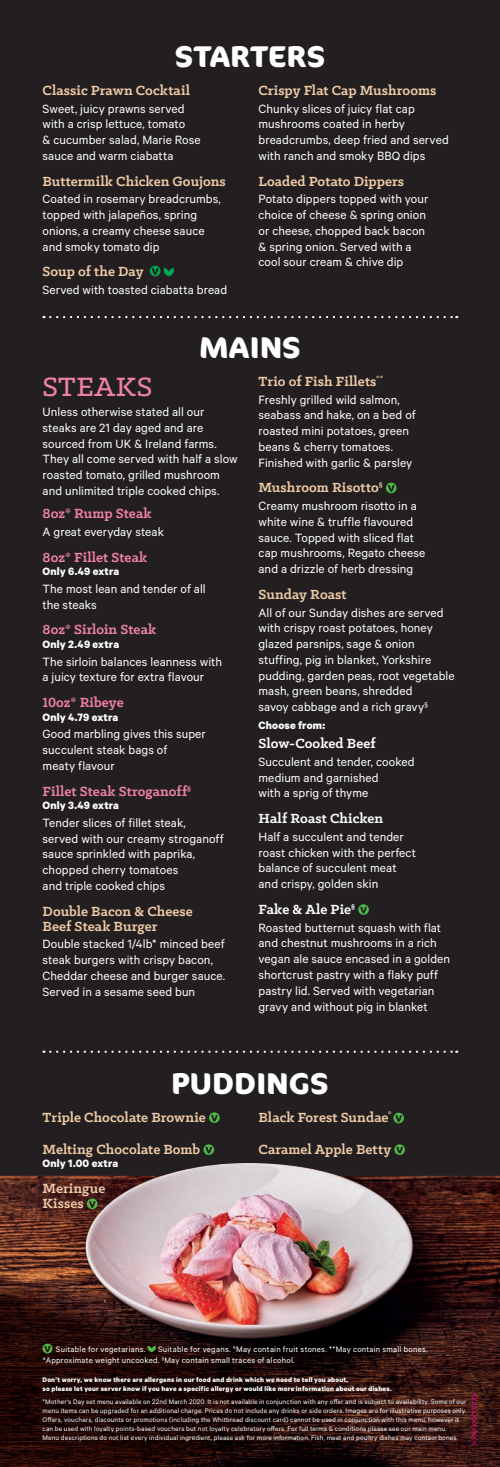
<style>
.page{position:relative;width:500px;height:1467px;background:#fff}
.page>*{position:absolute;margin:0;border:0;box-sizing:border-box;transform-origin:0 0}
.t1{font:700 30px "Cocon OT";letter-spacing:.01em;color:#fff}
.t2{font:500 30px "Klinic Slab";letter-spacing:.015em;color:#ee81a5}
.t3{font:700 15px/15px "Klinic Slab";letter-spacing:.005em;color:#eec9a6}
.t4{font:700 15px "Klinic Slab";letter-spacing:.005em;color:#ee81a5}
.t5{font:700 15px "Klinic Slab";letter-spacing:.005em;color:#fff}
.t6{font:13.5px/15.8px "Calibre";letter-spacing:.005em;color:#fff}
.t7{font:700 12px "Calibre";letter-spacing:.015em;color:#fff}
.t8{font:9px/10.5px "Calibre";letter-spacing:.03em;color:#fff}
.t9{font:7.5px/9px "Calibre";letter-spacing:.015em;color:#fff}
.t10{font:700 7.5px/9px "Calibre";letter-spacing:.03em;color:#fff}
.t11{font:7.5px "Calibre";letter-spacing:.02em;color:#ed028c}
.s1{font-family:"Klinic Slab";font-weight:500}
</style>
<div class="page">
<div style="left:0;top:0;width:500px;height:1208px;background:#231f20"></div>
<img style="left:0;top:1163px;width:500px;height:242px">
<svg style="left:0;top:1405px;width:500px;height:62px;background:#230b08"></svg>
<svg style="left:150px;top:266px;width:24px;height:10px"></svg>
<svg style="left:386px;top:483px;width:10px;height:10px"></svg>
<svg style="left:358px;top:904px;width:11px;height:11px"></svg>
<svg style="left:209px;top:1112px;width:11px;height:11px"></svg>
<svg style="left:203px;top:1144px;width:11px;height:11px"></svg>
<svg style="left:87px;top:1198px;width:11px;height:11px"></svg>
<svg style="left:393px;top:1113px;width:11px;height:10px"></svg>
<svg style="left:394px;top:1144px;width:11px;height:11px"></svg>
<svg style="left:43px;top:1344px;width:9px;height:9px"></svg>
<svg style="left:147px;top:1346px;width:9px;height:6px"></svg>
<svg style="left:50px;top:316px;width:407px;height:2px"></svg>
<svg style="left:50px;top:1051px;width:407px;height:2px"></svg>
<h1 class="t1" style="left:175px;top:39px;width:152px">STARTERS</h1>
<p class="t3" style="left:43px;top:82px;width:149px">Classic Prawn Cocktail</p>
<p class="t6" style="left:43px;top:100px;width:160px">Sweet, juicy prawns served with a crisp lettuce, tomato<br>&amp; cucumber salad, Marie Rose sauce and warm ciabatta</p>
<p class="t3" style="left:43px;top:173px;width:185px">Buttermilk Chicken Goujons</p>
<p class="t6" style="left:43px;top:191px;width:180px">Coated in rosemary breadcrumbs, topped with jalapeños, spring onions, a creamy cheese sauce and smoky tomato dip</p>
<p class="t3" style="left:43px;top:264px;width:102px">Soup of the Day</p>
<p class="t6" style="left:43px;top:282px;width:186px">Served with toasted ciabatta bread</p>
<p class="t3" style="left:258px;top:82px;width:179px">Crispy Flat Cap Mushrooms</p>
<p class="t6" style="left:258px;top:100px;width:192px">Chunky slices of juicy flat cap mushrooms coated in herby breadcrumbs, deep fried and served with ranch and smoky BBQ dips</p>
<p class="t3" style="left:258px;top:173px;width:147px">Loaded Potato Dippers</p>
<p class="t6" style="left:258px;top:191px;width:171px">Potato dippers topped with your choice of cheese &amp; spring onion or cheese, chopped back bacon &amp; spring onion. Served with a cool sour cream &amp; chive dip</p>
<h1 class="t1" style="left:199px;top:329px;width:103px">MAINS</h1>
<h1 class="t2" style="left:43px;top:368px;width:111px">STEAKS</h1>
<p class="t6" style="left:43px;top:404px;width:197px">Unless otherwise stated all our steaks are 21 day aged and are sourced from UK &amp; Ireland farms.<br>They all come served with half a slow roasted tomato, grilled mushroom and unlimited triple cooked chips.</p>
<p class="t4" style="left:43px;top:504px;width:110px">8oz* Rump Steak</p>
<p class="t6" style="left:43px;top:523px;width:123px">A great everyday steak</p>
<p class="t4" style="left:43px;top:547px;width:106px">8oz* Fillet Steak</p>
<p class="t7" style="left:43px;top:564px;width:78px">Only 6.49 extra</p>
<p class="t6" style="left:43px;top:580px;width:165px">The most lean and tender of all the steaks</p>
<p class="t4" style="left:43px;top:620px;width:115px">8oz* Sirloin Steak</p>
<p class="t7" style="left:43px;top:637px;width:78px">Only 2.49 extra</p>
<p class="t6" style="left:43px;top:653px;width:181px">The sirloin balances leanness with a juicy texture for extra flavour</p>
<p class="t4" style="left:43px;top:693px;width:83px">10oz* Ribeye</p>
<p class="t7" style="left:43px;top:709px;width:77px">Only 4.79 extra</p>
<p class="t6" style="left:43px;top:726px;width:165px">Good marbling gives this super succulent steak bags of<br>meaty flavour</p>
<p class="t4" style="left:43px;top:781px;width:150px">Fillet Steak Stroganoff<sup>§</sup></p>
<p class="t7" style="left:43px;top:798px;width:78px">Only 3.49 extra</p>
<p class="t6" style="left:43px;top:814px;width:182px">Tender slices of fillet steak, served with our creamy stroganoff sauce sprinkled with paprika, chopped cherry tomatoes<br>and triple cooked chips</p>
<p class="t3" style="left:43px;top:903px;width:152px">Double Bacon &amp; Cheese<br>Beef Steak Burger</p>
<p class="t6" style="left:43px;top:936px;width:184px">Double stacked 1/4lb* minced beef steak burgers with crispy bacon,<br>Cheddar cheese and burger sauce.<br>Served in a sesame seed bun</p>
<p class="t3" style="left:258px;top:373px;width:126px">Trio of Fish Fillets<sup>**</sup></p>
<p class="t6" style="left:258px;top:391px;width:159px">Freshly grilled wild salmon, seabass and hake, on a bed of roasted mini potatoes, green beans &amp; cherry tomatoes.<br>Finished with garlic &amp; parsley</p>
<p class="t3" style="left:258px;top:480px;width:126px">Mushroom Risotto<sup>§</sup></p>
<p class="t6" style="left:258px;top:497px;width:168px">Creamy mushroom risotto in a white wine &amp; truffle flavoured sauce. Topped with sliced flat cap mushrooms, Regato cheese and a drizzle of herb dressing</p>
<p class="t3" style="left:258px;top:586px;width:90px">Sunday Roast</p>
<p class="t6" style="left:258px;top:604px;width:198px">All of our Sunday dishes are served with crispy roast potatoes, honey glazed parsnips, sage &amp; onion stuffing, pig in blanket, Yorkshire pudding, garden peas, root vegetable mash, green beans, shredded<br>savoy cabbage and a rich gravy<sup>§</sup></p>
<p class="t7" style="left:258px;top:718px;width:68px">Choose from:</p>
<p class="t5" style="left:258px;top:734px;width:119px">Slow-Cooked Beef</p>
<p class="t6" style="left:258px;top:753px;width:157px">Succulent and tender, cooked medium and garnished<br>with a sprig of thyme</p>
<p class="t5" style="left:258px;top:809px;width:126px">Half Roast Chicken</p>
<p class="t6" style="left:258px;top:828px;width:159px">Half a succulent and tender roast chicken with the perfect balance of succulent meat and crispy, golden skin</p>
<p class="t5" style="left:258px;top:899px;width:98px">Fake &amp; Ale Pie<sup>§</sup></p>
<p class="t6" style="left:258px;top:919px;width:193px">Roasted butternut squash with flat and chestnut mushrooms in a rich vegan ale sauce encased in a golden shortcrust pastry with a flaky puff pastry lid. Served with vegetarian gravy and without pig in blanket</p>
<h1 class="t1" style="left:171px;top:1066px;width:158px">PUDDINGS</h1>
<p class="t3" style="left:43px;top:1101px;width:165px;line-height:32px">Triple Chocolate Brownie<br>Melting Chocolate Bomb</p>
<p class="t7" style="left:43px;top:1156px;width:77px">Only 1.00 extra</p>
<p class="t3" style="left:43px;top:1181px;width:64px">Meringue<br>Kisses</p>
<p class="t3" style="left:258px;top:1101px;width:134px;line-height:32px">Black Forest Sundae<sup>°<br></sup>Caramel Apple Betty</p>
<p class="t8" style="left:43px;top:1344px;width:386px;text-indent:115px">Suitable for vegans. °May contain fruit stones. **May contain small bones. <span class="s1">*</span>Approximate weight uncooked. <sup>§</sup>May contain small traces of alcohol.</p>
<p class="t10" style="left:43px;top:1375px;width:350px">Don’t worry, we know there are allergens in our food and drink which we need to tell you about,<br>so please let your server know if you have a specific allergy or would like more information about our dishes.</p>
<p class="t9" style="left:43px;top:1397px;width:425px">*Mother's Day set menu available on 22nd March 2020. It is not available in conjunction with any offer and is subject to availability. Some of our menu items can be upgraded for an additional charge. Prices do not include any drinks or side orders. Images are for illustrative purposes only.<br>Offers, vouchers, discounts or promotions (including the Whitbread discount card) cannot be used in conjunction with this menu, however it can be used with loyalty points-based vouchers but not loyalty celebratory offers. For full terms &amp; conditions please see our main menu.<br>Menu descriptions do not list every individual ingredient, please ask for more information. Fish, meat and poultry dishes may contain bones.</p>
<p class="t11" style="left:470px;top:1445px;width:53px;rotate:-90deg">XXXXXXXXXXXX</p>
<p class="t8" style="left:56px;top:1344px;width:91px">Suitable for vegetarians.</p>
</div>
